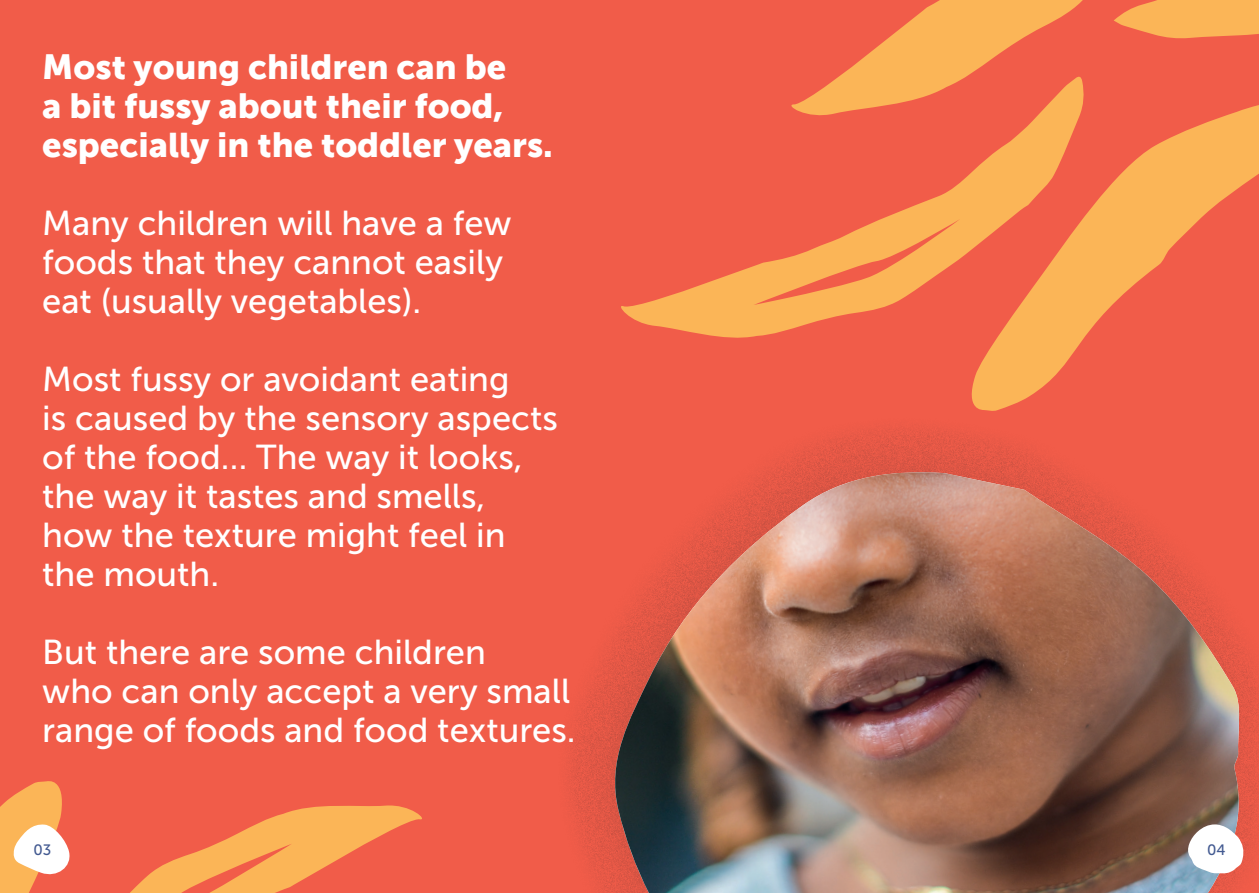
<style>
.page{position:relative;width:1259px;height:893px;background:#f15c49}
.page>*{position:absolute;margin:0;border:0;box-sizing:border-box;transform-origin:0 0}
.t1{font:34.5px/39px "Museo Sans 500";color:#fff}
.t2{font:34.5px/39px "Museo Sans 900";color:#fff}
.t3{font:15px "Museo Sans 500";color:#435a91}
</style>
<div class="page">
<svg style="left:0;top:781px;width:422px;height:112px"></svg>
<div style="left:554px;top:414px;width:705px;height:479px;background:#231f20;opacity:.2"></div>
<img style="left:606px;top:472px;width:640px;height:421px">
<svg style="left:841px;top:0;width:242px;height:75px;fill:#fbb557"></svg>
<svg style="left:1114px;top:0;width:145px;height:39px"></svg>
<svg style="left:621px;top:75px;width:463px;height:263px"></svg>
<svg style="left:964px;top:91px;width:295px;height:320px"></svg>
<svg style="left:1187px;top:824px;width:57px;height:50px;background:#e5dad9"></svg>
<p class="t2" style="left:42px;top:47px;width:512px">Most young children can be<br>a bit fussy about their food, especially in the toddler years.</p>
<p class="t1" style="left:42px;top:203px;width:471px">Many children will have a few foods that they cannot easily eat (usually vegetables).</p>
<p class="t1" style="left:42px;top:359px;width:517px">Most fussy or avoidant eating<br>is caused by the sensory aspects of the food… The way it looks, the way it tastes and smells, how the texture might feel in the mouth.</p>
<p class="t1" style="left:42px;top:632px;width:535px">But there are some children<br>who can only accept a very small range of foods and food textures.</p>
<p class="t3" style="left:33px;top:841px;width:19px">03</p>
<p class="t3" style="left:1207px;top:841px;width:20px">04</p>
</div>
